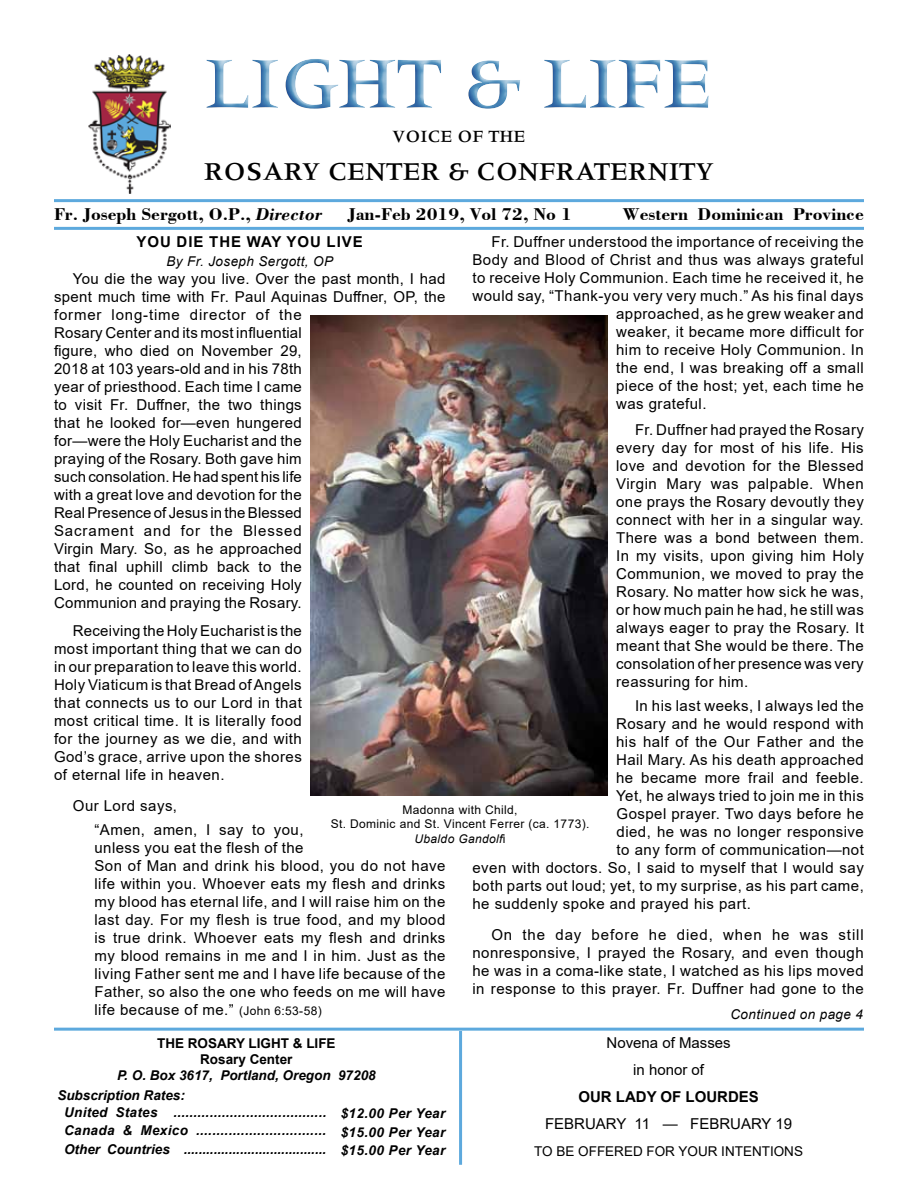
<style>
.page{position:relative;width:918px;height:1188px;background:#fff}
.page>*{position:absolute;margin:0;border:0;box-sizing:border-box;transform-origin:0 0}
.t1{font:500 75px "Meridien";color:#5192be}
.t2{font:500 27px "Meridien";color:#000}
.t3{font:18px "Capelli Bold SWFTE";color:#000}
.t4{font:500 18px "Meridien";color:#000}
.t5{font:15px/18px "Arial";letter-spacing:.03em;color:#000}
.t6{font:15px/26.8px "Arial";color:#000;text-align:center}
.t7{font:700 15px "Arial";color:#000}
.t8{font:italic 700 13.5px/18.3px "Arial";color:#000;text-align:justify}
.t9{font:italic 700 13.5px "Arial";letter-spacing:.03em;color:#000}
.t10{font:italic 13.5px "Arial";letter-spacing:.03em;color:#000}
.t11{font:700 13.5px/16.2px "Arial";color:#000;text-align:center}
.t12{font:13.5px "Arial";color:#000}
.t13{font:12px/14.4px "Arial";letter-spacing:.03em;color:#000;text-align:center}
.s1{font-family:"Capelli Bold Italic SWFTE"}
.s2{font-size:12px}
.s3{font-style:italic}
</style>
<div class="page">
<div style="left:196px;top:51px;width:520px;height:68px;background:#000;opacity:.75"></div>
<hr style="left:54px;top:199px;width:810px;height:3px;background:#5da9dd">
<hr style="left:54px;top:1028px;width:810px;height:3px;background:#5da9dd">
<hr style="left:459px;top:1031px;width:3px;height:134px;background:#5da9dd">
<hr style="left:54px;top:227px;width:810px;height:3px;background:#5da9dd">
<img style="left:88px;top:54px;width:83px;height:140px">
<img style="left:310px;top:315px;width:298px;height:480px">
<h1 class="t1" style="left:205px;top:42px;width:510px">LIGHT &amp; LIFE</h1>
<p class="t4" style="left:392px;top:126px;width:135px">VOICE OF THE</p>
<h2 class="t2" style="left:204px;top:157px;width:511px">ROSARY CENTER &amp; CONFRATERNITY</h2>
<p class="t3" style="left:54px;top:203px;width:270px">Fr. Joseph Sergott, O.P., <span class="s1">Director</span></p>
<p class="t3" style="left:348px;top:203px;width:226px">Jan-Feb 2019, Vol 72, No 1</p>
<p class="t3" style="left:623px;top:203px;width:243px">Western Dominican Province</p>
<p class="t7" style="left:137px;top:231px;width:84px">YOU DIE THE</p>
<p class="t7" style="left:247px;top:231px;width:116px">WAY YO U LIVE</p>
<p class="t10" style="left:166px;top:253px;width:168px">By Fr. Joseph Sergott, OP</p>
<p class="t5" style="left:54px;top:270px;width:393px;text-indent:19px">You die the way you live. Over the past month, I had spent much time with Fr. Paul Aquinas Duffner, OP, the former long-time director of the<br>Rosary Center and its most influential<br>figure, who died on November 29,<br>2018 at 103 years-old and in his 78th<br>year of priesthood. Each time I came<br>to visit Fr. Duffner, the two things<br>that he looked for—even hungered<br>for—were the Holy Eucharist and the<br>praying of the Rosary. Both gave him<br>such consolation. He had spent his life<br>with a great love and devotion for the<br>Real Presence of Jesus in the Blessed<br>Sacrament and for the Blessed<br>Virgin Mary. So, as he approached<br>that final uphill climb back to the<br>Lord, he counted on receiving Holy<br>Communion and praying the Rosary.</p>
<p class="t5" style="left:54px;top:621px;width:249px;text-align:justify;text-indent:19px">Receiving the Holy Eucharist is the most important thing that we can do in our preparation to leave this world.<br>Holy Viaticum is that Bread of Angels that connects us to our Lord in that most critical time. It is literally food for the journey as we die, and with God’s grace, arrive upon the shores of eternal life in heaven.</p>
<p class="t5" style="left:94px;top:793px;width:211px;line-height:24.5px;text-indent:-22px">Our Lord says,<br>“Amen, amen, I say to you,</p>
<p class="t5" style="left:94px;top:839px;width:352px">unless you eat the flesh of the<br>Son of Man and drink his blood, you do not have life within you. Whoever eats my flesh and drinks my blood has eternal life, and I will raise him on the last day. For my flesh is true food, and my blood is true drink. Whoever eats my flesh and drinks my blood remains in me and I in him. Just as the living Father sent me and I have life because of the Father, so also the one who feeds on me will have life because of me.” <span class="s2">(John 6:53-58)</span></p>
<p class="t5" style="left:491px;top:233px;width:374px">Fr. Duffner understood the importance of receiving the</p>
<p class="t5" style="left:472px;top:251px;width:393px">Body and Blood of Christ and thus was always grateful</p>
<p class="t5" style="left:472px;top:269px;width:393px">to receive Holy Communion. Each time he received it, he</p>
<p class="t5" style="left:472px;top:287px;width:393px">would say, “Thank-you very very much.” As his final days</p>
<p class="t5" style="left:616px;top:305px;width:249px">approached, as he grew weaker and</p>
<p class="t5" style="left:616px;top:323px;width:249px">weaker, it became more difficult for</p>
<p class="t5" style="left:616px;top:341px;width:249px">him to receive Holy Communion. In</p>
<p class="t5" style="left:616px;top:359px;width:249px">the end, I was breaking off a small</p>
<p class="t5" style="left:616px;top:377px;width:249px">piece of the host; yet, each time he</p>
<p class="t5" style="left:616px;top:395px;width:92px">was grateful.</p>
<p class="t5" style="left:616px;top:420px;width:249px;text-align:justify;text-indent:19px">Fr. Duffner had prayed the Rosary every day for most of his life. His love and devotion for the Blessed Virgin Mary was palpable. When one prays the Rosary devoutly they connect with her in a singular way.<br>There was a bond between them.<br>In my visits, upon giving him Holy Communion, we moved to pray the Rosary. No matter how sick he was, or how much pain he had, he still was always eager to pray the Rosary. It meant that She would be there. The consolation of her presence was very reassuring for him.</p>
<p class="t5" style="left:635px;top:697px;width:230px">In his last weeks, I always led the</p>
<p class="t5" style="left:616px;top:715px;width:249px">Rosary and he would respond with</p>
<p class="t5" style="left:616px;top:733px;width:249px">his half of the Our Father and the</p>
<p class="t5" style="left:616px;top:751px;width:249px">Hail Mary. As his death approached</p>
<p class="t5" style="left:616px;top:769px;width:249px">he became more frail and feeble.</p>
<p class="t5" style="left:616px;top:787px;width:249px">Yet, he always tried to join me in this</p>
<p class="t5" style="left:617px;top:805px;width:249px">Gospel prayer. Two days before he</p>
<p class="t5" style="left:617px;top:823px;width:249px">died, he was no longer responsive</p>
<p class="t5" style="left:617px;top:841px;width:249px">to any form of communication—not</p>
<p class="t5" style="left:472px;top:859px;width:393px">even with doctors. So, I said to myself that I would say</p>
<p class="t5" style="left:472px;top:877px;width:393px">both parts out loud; yet, to my surprise, as his part came,</p>
<p class="t5" style="left:472px;top:895px;width:280px">he suddenly spoke and prayed his part.</p>
<p class="t5" style="left:472px;top:926px;width:393px;text-align:justify;text-indent:19px">On the day before he died, when he was still nonresponsive, I prayed the Rosary, and even though he was in a coma-like state, I watched as his lips moved in response to this prayer. Fr. Duffner had gone to the</p>
<p class="t10" style="left:730px;top:1005px;width:134px">Continued on page 4</p>
<p class="t13" style="left:331px;top:803px;width:260px">Madonna with Child,<br>St. Dominic and St. Vincent Ferrer (ca. 1773).<br><span class="s3">Ubaldo Gandolf</span>i</p>
<p class="t11" style="left:157px;top:1035px;width:180px">THE ROSARY LIGHT &amp; LIFE<br>ROSARY CENTER</p>
<p class="t8" style="left:117px;top:1067px;width:260px">P. O. Box 3617, Portland, Oregon 97208</p>
<p class="t8" style="left:57px;top:1086px;width:129px">Subscription Rates:</p>
<p class="t9" style="left:341px;top:1104px;width:106px">$12.00 Per Year</p>
<p class="t9" style="left:341px;top:1123px;width:106px">$15.00 Per Year</p>
<p class="t9" style="left:341px;top:1141px;width:106px">$15.00 Per Year</p>
<p class="t8" style="left:64px;top:1103px;width:264px">United States ......................................<br>Canada &amp; Mexico ................................<br>Other Countries ......................................</p>
<p class="t6" style="left:607px;top:1030px;width:126px">Novena of Masses in honor of</p>
<p class="t7" style="left:578px;top:1086px;width:182px">OUR LADY OF LOURDES</p>
<p class="t6" style="left:545px;top:1110px;width:249px">FEBRUARY 11 — FEBRUARY 19</p>
<p class="t12" style="left:534px;top:1142px;width:270px">TO BE OFFERED FOR YOUR INTENTIONS</p>
</div>
